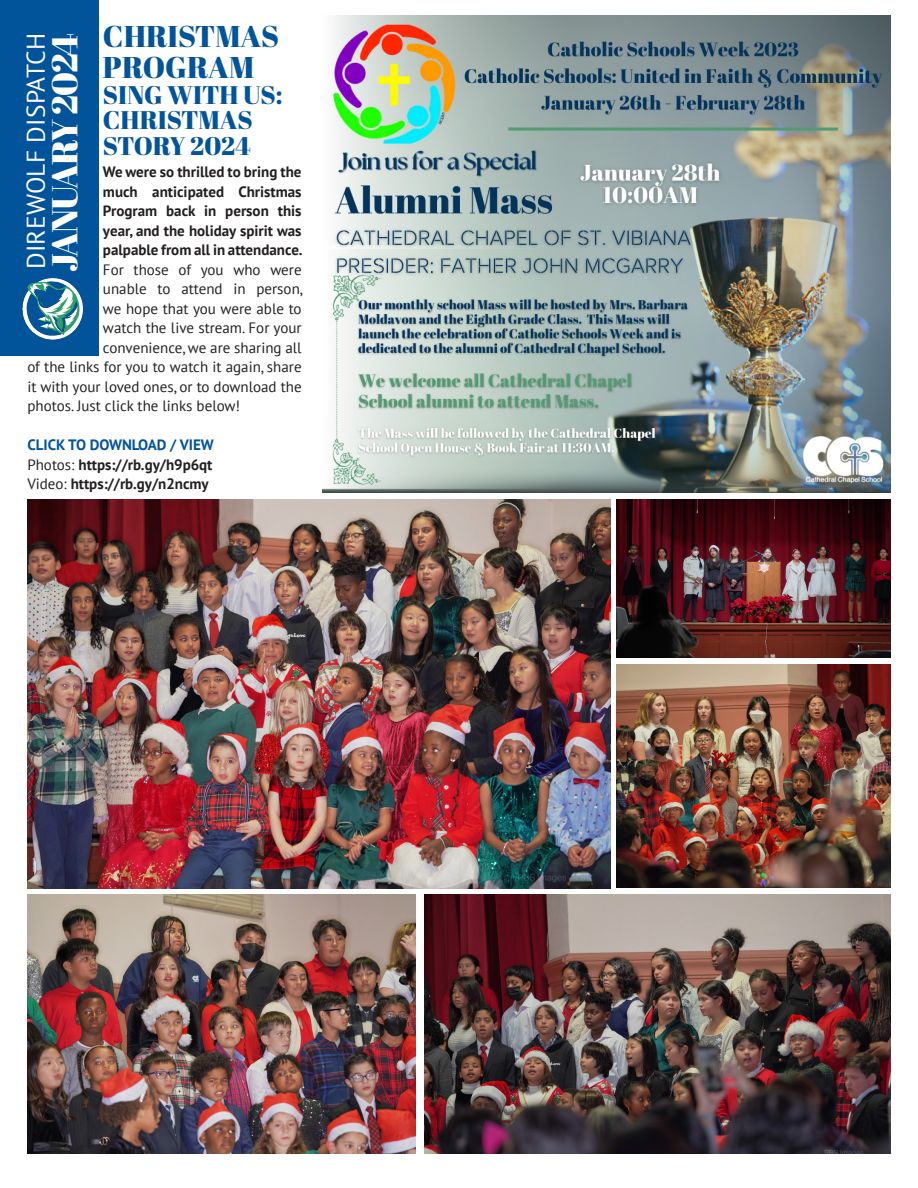
<style>
.page{position:relative;width:918px;height:1188px;background:#fff}
.page>*{position:absolute;margin:0;border:0;box-sizing:border-box;transform-origin:0 0}
.t1{font:36px "Abril Fatface";letter-spacing:-.03em;color:#fff}
.t2{font:30px "Abril Fatface";color:#01549a}
.t3{font:25.5px/25.5px "Abril Fatface";color:#01549a}
.t4{font:25.5px "PT Sans";letter-spacing:.01em;color:#fff}
.t5{font:700 15px/19.5px "PT Sans";color:#231f20;text-align:justify}
.t6{font:15px/19.5px "PT Sans";color:#231f20;text-align:justify}
.t7{font:700 15px "PT Sans";color:#01549a}
.s1{font-weight:400}
</style>
<div class="page">
<div style="left:0;top:0;width:99px;height:356px;background:#01549a"></div>
<img style="left:22px;top:278px;width:61px;height:62px">
<img style="left:322px;top:15px;width:569px;height:477px">
<img style="left:27px;top:500px;width:583px;height:388px">
<img style="left:617px;top:500px;width:274px;height:157px">
<img style="left:617px;top:664px;width:274px;height:224px">
<img style="left:27px;top:894px;width:389px;height:259px">
<img style="left:424px;top:894px;width:467px;height:259px">
<p class="t4" style="left:20px;top:269px;width:238px;rotate:-90deg">DIREWOLF DISPATCH</p>
<p class="t1" style="left:39px;top:272px;width:241px;rotate:-90deg">JANUARY 2024</p>
<p class="t2" style="left:103px;top:15px;width:178px">CHRISTMAS</p>
<p class="t2" style="left:103px;top:47px;width:153px">PROGRAM</p>
<p class="t3" style="left:103px;top:81px;width:181px">SING WITH US:<br>CHRISTMAS<br>STORY 2024</p>
<p class="t5" style="left:103px;top:162px;width:201px">We were so thrilled to bring the much anticipated Christmas Program back in person this year, and the holiday spirit was palpable from all in attendance.<br><span class="s1">For those of you who were unable to attend in person, we hope that you were able to watch the live stream. For your convenience, we are sharing all</span></p>
<p class="t6" style="left:27px;top:357px;width:276px">of the links for you to watch it again, share it with your loved ones, or to download the photos. Just click the links below!</p>
<p class="t7" style="left:27px;top:435px;width:188px">CLICK TO DOWNLOAD / VIEW</p>
<p class="t5" style="left:27px;top:455px;width:187px"><span class="s1">Photos:</span> https://rb.gy/h9p6qt</p>
<p class="t5" style="left:27px;top:474px;width:183px"><span class="s1">Video:</span> https://rb.gy/n2ncmy</p>
</div>
